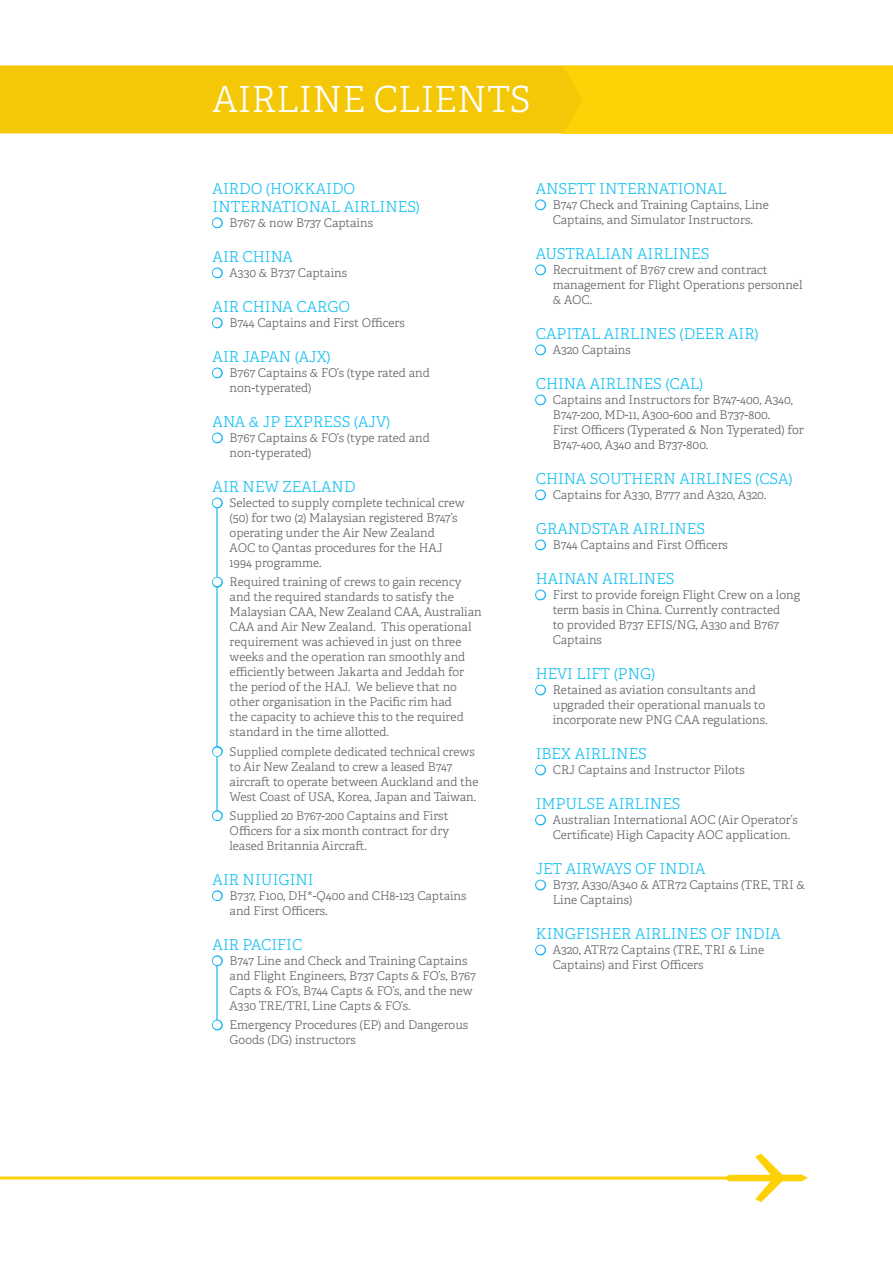
<style>
.page{position:relative;width:893px;height:1263px;background:#fff}
.page>*{position:absolute;margin:0;border:0;box-sizing:border-box;transform-origin:0 0}
.t1{font:300 36px "Adelle";color:#fff}
.subhead{font:300 15px/18px "Adelle";color:#15c0f2}
.t2{font:300 12px/15px "Adelle";color:#636366}
.s1{color:#fff}
</style>
<div class="page">
<hr style="left:216px;top:503px;width:1px;height:312px;background:#00aeef">
<hr style="left:216px;top:959px;width:1px;height:68px;background:#00aeef">
<svg style="left:0;top:1154px;width:808px;height:48px"></svg>
<div style="left:0;top:65px;width:893px;height:68px;background:#f4c806"></div>
<svg style="left:212px;top:217px;width:11px;height:12px"></svg>
<svg style="left:212px;top:267px;width:11px;height:12px"></svg>
<svg style="left:212px;top:317px;width:11px;height:12px"></svg>
<svg style="left:212px;top:367px;width:11px;height:12px"></svg>
<svg style="left:212px;top:432px;width:11px;height:12px"></svg>
<svg style="left:212px;top:497px;width:11px;height:13px"></svg>
<svg style="left:212px;top:575px;width:11px;height:14px"></svg>
<svg style="left:212px;top:744px;width:11px;height:14px"></svg>
<svg style="left:212px;top:809px;width:11px;height:13px"></svg>
<svg style="left:212px;top:890px;width:11px;height:12px"></svg>
<svg style="left:212px;top:955px;width:11px;height:13px"></svg>
<svg style="left:212px;top:1018px;width:11px;height:13px"></svg>
<svg style="left:535px;top:199px;width:11px;height:12px"></svg>
<svg style="left:535px;top:264px;width:11px;height:12px"></svg>
<svg style="left:535px;top:344px;width:11px;height:12px"></svg>
<svg style="left:535px;top:394px;width:11px;height:12px"></svg>
<svg style="left:535px;top:489px;width:11px;height:12px"></svg>
<svg style="left:535px;top:539px;width:11px;height:12px"></svg>
<svg style="left:535px;top:589px;width:11px;height:12px"></svg>
<svg style="left:535px;top:684px;width:11px;height:12px"></svg>
<svg style="left:535px;top:764px;width:11px;height:12px"></svg>
<svg style="left:535px;top:814px;width:11px;height:12px"></svg>
<svg style="left:535px;top:879px;width:11px;height:12px"></svg>
<svg style="left:535px;top:944px;width:11px;height:12px"></svg>
<svg style="left:563px;top:133px;width:330px;height:1px"></svg>
<p class="t1" style="left:213px;top:78px;width:320px">AIRLINE CLIENTS</p>
<p class="subhead" style="left:213px;top:180px;width:209px">AIRDO (HOKKAIDO<br>INTERNATIONAL AIRLINES)</p>
<p class="t2" style="left:213px;top:215px;width:162px"><span class="s1">●</span> B767 &amp; now B737 Captains</p>
<p class="subhead" style="left:213px;top:248px;width:82px">AIR CHINA</p>
<p class="t2" style="left:213px;top:265px;width:136px"><span class="s1">●</span> A330 &amp; B737 Captains</p>
<p class="subhead" style="left:213px;top:298px;width:139px">AIR CHINA CARGO</p>
<p class="t2" style="left:213px;top:315px;width:194px"><span class="s1">●</span> B744 Captains and First Officers</p>
<p class="subhead" style="left:213px;top:348px;width:120px">AIR JAPAN (AJX)</p>
<p class="t2" style="left:230px;top:365px;width:202px;text-indent:-17px"><span class="s1">●</span> B767 Captains &amp; FO’s (type rated and non-typerated)</p>
<p class="subhead" style="left:213px;top:413px;width:179px">ANA &amp; JP EXPRESS (AJV)</p>
<p class="t2" style="left:230px;top:430px;width:202px;text-indent:-17px"><span class="s1">●</span> B767 Captains &amp; FO’s (type rated and non-typerated)</p>
<p class="subhead" style="left:213px;top:478px;width:144px">AIR NEW ZEALAND</p>
<p class="t2" style="left:230px;top:496px;width:237px;text-indent:-17px"><span class="s1">●</span> Selected to supply complete technical crew (50) for two (2) Malaysian registered B747’s operating under the Air New Zealand<br>AOC to Qantas procedures for the HAJ 1994 programme.</p>
<p class="t2" style="left:230px;top:575px;width:254px;text-indent:-17px"><span class="s1">●</span> Required training of crews to gain recency and the required standards to satisfy the Malaysian CAA, New Zealand CAA, Australian CAA and Air New Zealand. This operational requirement was achieved in just on three weeks and the operation ran smoothly and efficiently between Jakarta and Jeddah for the period of the HAJ. We believe that no other organisation in the Pacific rim had<br>the capacity to achieve this to the required standard in the time allotted.</p>
<p class="t2" style="left:230px;top:744px;width:250px;text-indent:-17px"><span class="s1">●</span> Supplied complete dedicated technical crews to Air New Zealand to crew a leased B747 aircraft to operate between Auckland and the West Coast of USA, Korea, Japan and Taiwan.</p>
<p class="t2" style="left:230px;top:808px;width:221px;text-align:justify;text-indent:-17px"><span class="s1">●</span> Supplied 20 B767-200 Captains and First Officers for a six month contract for dry leased Britannia Aircraft.</p>
<p class="subhead" style="left:213px;top:871px;width:103px">AIR NIUIGINI</p>
<p class="t2" style="left:230px;top:888px;width:238px;text-indent:-17px"><span class="s1">●</span> B737, F100, DH*-Q400 and CH8-123 Captains and First Officers.</p>
<p class="subhead" style="left:213px;top:936px;width:91px">AIR PACIFIC</p>
<p class="t2" style="left:230px;top:953px;width:248px;text-indent:-17px"><span class="s1">●</span> B747 Line and Check and Training Captains and Flight Engineers, B737 Capts &amp; FO’s, B767<br>Capts &amp; FO’s, B744 Capts &amp; FO’s, and the new A330 TRE/TRI, Line Capts &amp; FO’s.</p>
<p class="t2" style="left:230px;top:1018px;width:240px;text-indent:-17px"><span class="s1">●</span> Emergency Procedures (EP) and Dangerous<br>Goods (DG) instructors</p>
<p class="subhead" style="left:536px;top:180px;width:193px">ANSETT INTERNATIONAL</p>
<p class="t2" style="left:536px;top:197px;width:235px;text-align:center"><span class="s1">●</span> B747 Check and Training Captains, Line<br>Captains, and Simulator Instructors.</p>
<p class="subhead" style="left:536px;top:245px;width:175px">AUSTRALIAN AIRLINES</p>
<p class="t2" style="left:553px;top:262px;width:251px;text-indent:-17px"><span class="s1">●</span> Recruitment of B767 crew and contract management for Flight Operations personnel &amp; AOC.</p>
<p class="subhead" style="left:536px;top:325px;width:224px">CAPITAL AIRLINES (DEER AIR)</p>
<p class="t2" style="left:536px;top:342px;width:97px"><span class="s1">●</span> A320 Captains</p>
<p class="subhead" style="left:536px;top:375px;width:169px">CHINA AIRLINES (CAL)</p>
<p class="t2" style="left:553px;top:392px;width:252px;text-indent:-17px"><span class="s1">●</span> Captains and Instructors for B747-400, A340, B747-200, MD-11, A300-600 and B737-800.<br>First Officers (Typerated &amp; Non Typerated) for B747-400, A340 and B737-800.</p>
<p class="subhead" style="left:536px;top:470px;width:258px">CHINA SOUTHERN AIRLINES (CSA)</p>
<p class="t2" style="left:536px;top:487px;width:232px"><span class="s1">●</span> Captains for A330, B777 and A320, A320.</p>
<p class="subhead" style="left:536px;top:520px;width:171px">GRANDSTAR AIRLINES</p>
<p class="t2" style="left:536px;top:538px;width:194px"><span class="s1">●</span> B744 Captains and First Officers</p>
<p class="subhead" style="left:536px;top:570px;width:140px">HAINAN AIRLINES</p>
<p class="t2" style="left:553px;top:588px;width:249px;text-indent:-17px"><span class="s1">●</span> First to provide foreign Flight Crew on a long term basis in China. Currently contracted<br>to provided B737 EFIS/NG, A330 and B767<br>Captains</p>
<p class="subhead" style="left:536px;top:665px;width:121px">HEVI LIFT (PNG)</p>
<p class="t2" style="left:553px;top:683px;width:216px;text-indent:-17px"><span class="s1">●</span> Retained as aviation consultants and upgraded their operational manuals to incorporate new PNG CAA regulations.</p>
<p class="subhead" style="left:536px;top:745px;width:113px">IBEX AIRLINES</p>
<p class="t2" style="left:536px;top:763px;width:211px"><span class="s1">●</span> CRJ Captains and Instructor Pilots</p>
<p class="subhead" style="left:536px;top:795px;width:146px">IMPULSE AIRLINES</p>
<p class="t2" style="left:553px;top:813px;width:246px;text-indent:-17px"><span class="s1">●</span> Australian International AOC (Air Operator’s<br>Certificate) High Capacity AOC application.</p>
<p class="subhead" style="left:536px;top:860px;width:171px">JET AIRWAYS OF INDIA</p>
<p class="t2" style="left:553px;top:878px;width:254px;text-indent:-17px"><span class="s1">●</span> B737, A330/A340 &amp; ATR72 Captains (TRE, TRI &amp;<br>Line Captains)</p>
<p class="subhead" style="left:536px;top:925px;width:247px">KINGFISHER AIRLINES OF INDIA</p>
<p class="t2" style="left:553px;top:943px;width:213px;text-indent:-17px"><span class="s1">●</span> A320, ATR72 Captains (TRE, TRI &amp; Line<br>Captains) and First Officers</p>
</div>
